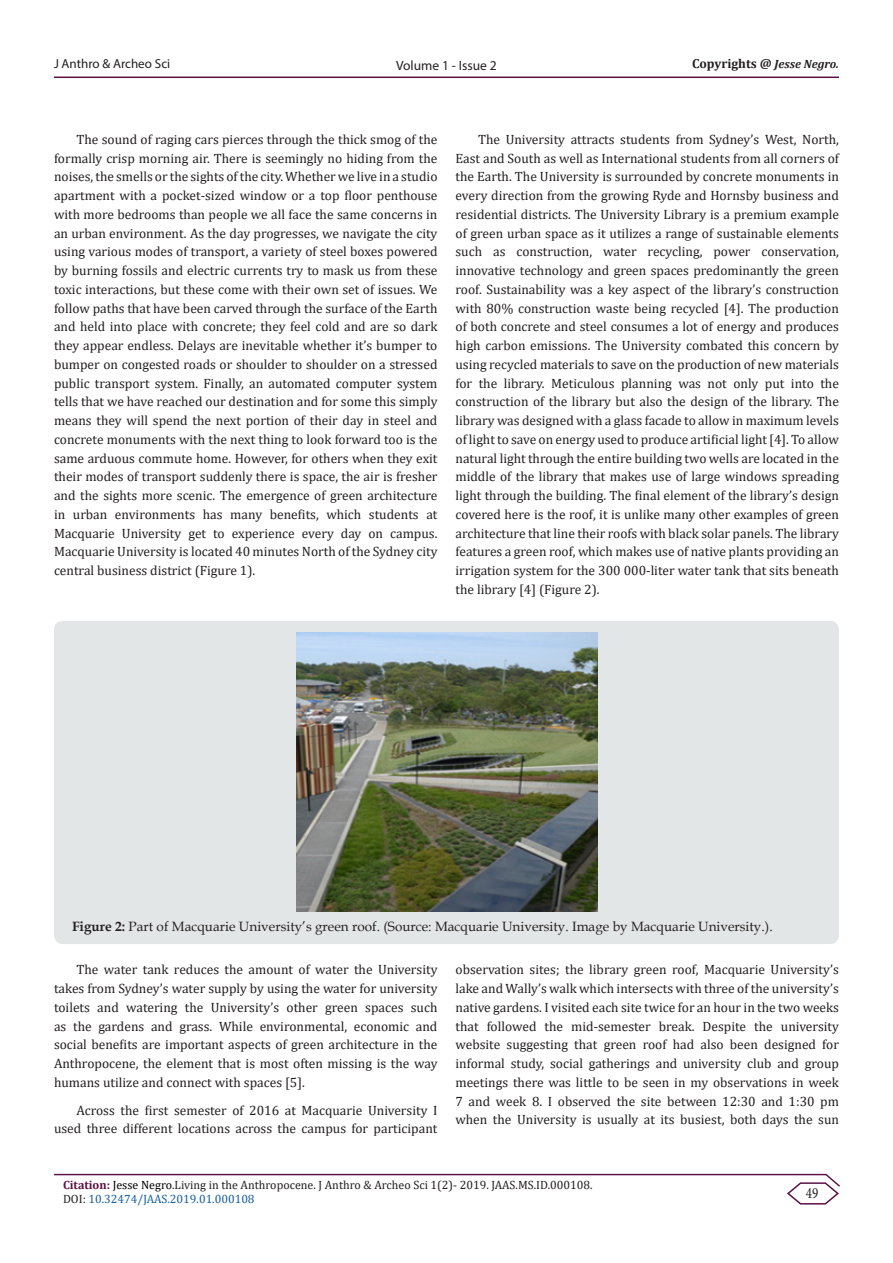
<style>
.page{position:relative;width:893px;height:1263px;background:#fff}
.page>*{position:absolute;margin:0;border:0;box-sizing:border-box;transform-origin:0 0}
.t1{font:15.75px "Minion Pro";color:#231f20;scale:.83 1}
.t2{font:13.5px/18.8px "Cambria";color:#231f20;text-align:justify}
.t3{font:13.5px "Book Antiqua";color:#231f20}
.t4{font:13.5px "Myriad Pro";color:#231f20}
.t5{font:700 13.05px "Cambria";color:#231f20}
.t6{font:13.05px "Myriad Pro";color:#231f20}
.t7{font:12px "Cambria";color:#231f20}
.t8{font:12px "Cambria";color:#175d9e}
.s1{font-style:italic;font-size:12px}
.s2{font-weight:700}
.s3{font-weight:700;color:#5c1043}
.s4{color:#000}
.s5{color:#231f20}
</style>
<div class="page">
<hr style="left:54px;top:77px;width:785px;height:1px;background:#5c1043">
<hr style="left:54px;top:1174px;width:772px;height:1px;background:#5c1043">
<svg style="left:786px;top:1173px;width:54px;height:32px"></svg>
<div style="left:54px;top:621px;width:785px;height:323px;background:#e3e6e6;border-radius:9px"></div>
<img style="left:296px;top:633px;width:301px;height:278px">
<p class="t6" style="left:54px;top:56px;width:118px">J Anthro &amp; Archeo Sci</p>
<p class="t4" style="left:396px;top:57px;width:102px">Volume 1 - Issue 2</p>
<p class="t5" style="left:692px;top:54px;width:148px">Copyrights @ <span class="s1">Jesse Negro.</span></p>
<p class="t2" style="left:54px;top:130px;width:385px;text-indent:22px">The sound of raging cars pierces through the thick smog of the formally crisp morning air. There is seemingly no hiding from the noises, the smells or the sights of the city. Whether we live in a studio apartment with a pocket-sized window or a top floor penthouse with more bedrooms than people we all face the same concerns in an urban environment. As the day progresses, we navigate the city using various modes of transport, a variety of steel boxes powered by burning fossils and electric currents try to mask us from these toxic interactions, but these come with their own set of issues. We follow paths that have been carved through the surface of the Earth and held into place with concrete; they feel cold and are so dark they appear endless. Delays are inevitable whether it’s bumper to bumper on congested roads or shoulder to shoulder on a stressed public transport system. Finally, an automated computer system tells that we have reached our destination and for some this simply means they will spend the next portion of their day in steel and concrete monuments with the next thing to look forward too is the same arduous commute home. However, for others when they exit their modes of transport suddenly there is space, the air is fresher and the sights more scenic. The emergence of green architecture in urban environments has many benefits, which students at Macquarie University get to experience every day on campus.<br>Macquarie University is located 40 minutes North of the Sydney city central business district (Figure 1).</p>
<p class="t2" style="left:455px;top:130px;width:385px;text-indent:22px">The University attracts students from Sydney’s West, North, East and South as well as International students from all corners of the Earth. The University is surrounded by concrete monuments in every direction from the growing Ryde and Hornsby business and residential districts. The University Library is a premium example of green urban space as it utilizes a range of sustainable elements such as construction, water recycling, power conservation, innovative technology and green spaces predominantly the green roof. Sustainability was a key aspect of the library’s construction with 80% construction waste being recycled [4]. The production of both concrete and steel consumes a lot of energy and produces high carbon emissions. The University combated this concern by using recycled materials to save on the production of new materials for the library. Meticulous planning was not only put into the construction of the library but also the design of the library. The library was designed with a glass facade to allow in maximum levels of light to save on energy used to produce artificial light [4]. To allow natural light through the entire building two wells are located in the middle of the library that makes use of large windows spreading light through the building. The final element of the library’s design covered here is the roof, it is unlike many other examples of green architecture that line their roofs with black solar panels. The library features a green roof, which makes use of native plants providing an irrigation system for the 300 000-liter water tank that sits beneath the library [4] (Figure 2).</p>
<p class="t3" style="left:72px;top:917px;width:702px"><span class="s2">Figure 2:</span> Part of Macquarie University’s green roof. (Source: Macquarie University. Image by Macquarie University.).</p>
<p class="t2" style="left:54px;top:960px;width:385px;text-indent:22px">The water tank reduces the amount of water the University takes from Sydney’s water supply by using the water for university toilets and watering the University’s other green spaces such as the gardens and grass. While environmental, economic and social benefits are important aspects of green architecture in the Anthropocene, the element that is most often missing is the way humans utilize and connect with spaces [5].</p>
<p class="t2" style="left:54px;top:1100px;width:385px;text-align:right">Across the first semester of 2016 at Macquarie University I used three different locations across the campus for participant</p>
<p class="t2" style="left:455px;top:960px;width:385px">observation sites; the library green roof, Macquarie University’s lake and Wally’s walk which intersects with three of the university’s native gardens. I visited each site twice for an hour in the two weeks that followed the mid-semester break. Despite the university website suggesting that green roof had also been designed for informal study, social gatherings and university club and group meetings there was little to be seen in my observations in week 7 and week 8. I observed the site between 12:30 and 1:30 pm when the University is usually at its busiest, both days the sun</p>
<p class="t7" style="left:63px;top:1177px;width:531px"><span class="s3">Citation:</span> <span class="s4">Jesse Negro</span>.Living in the Anthropocene. J Anthro &amp; Archeo Sci 1(2)- 2019. JAAS.MS.ID.000108.</p>
<p class="t8" style="left:63px;top:1192px;width:193px"><span class="s5">DOI:</span> 10.32474/JAAS.2019.01.000108</p>
<p class="t1" style="left:806px;top:1182px;width:17px">49</p>
</div>
